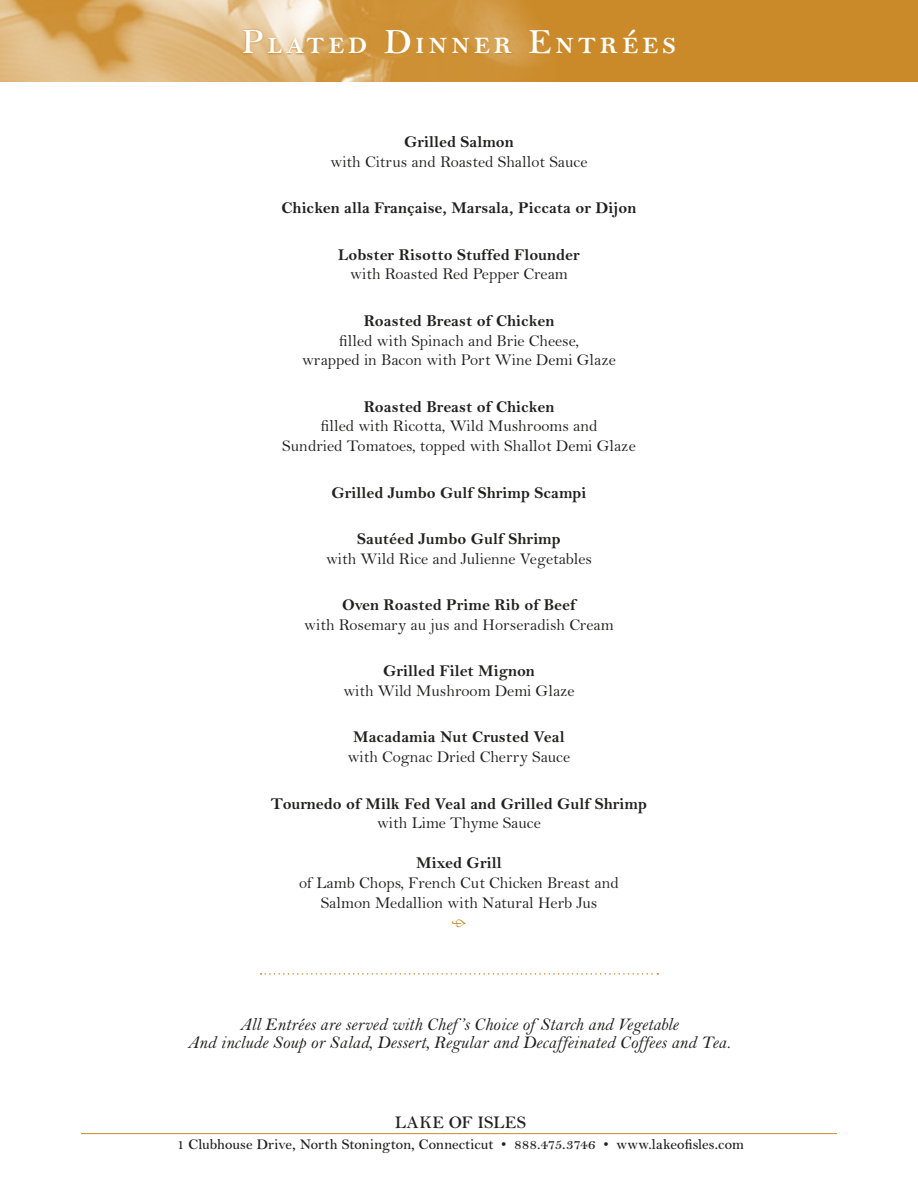
<style>
.page{position:relative;width:918px;height:1188px;background:#fff}
.page>*{position:absolute;margin:0;border:0;box-sizing:border-box;transform-origin:0 0}
.t1{font:36px "Bell MT Semi Bold SC";letter-spacing:.105em;color:#fff}
.t2{font:italic 18px "Bell";color:#212120}
.t3{font:600 18px "Bell";letter-spacing:.01em;color:#212120}
.t4{font:16.5px/19.8px "Bell";color:#212120;text-align:center}
.t5{font:700 16.5px "Bell";color:#212120}
.t6{font:600 15px "Bell";letter-spacing:-.005em;color:#212120}
</style>
<div class="page">
<img style="left:0;top:0;width:918px;height:81px">
<svg style="left:261px;top:973px;width:397px;height:2px"></svg>
<svg style="left:242px;top:29px;width:435px;height:27px;background:#d19844"></svg>
<hr style="left:81px;top:1133px;width:756px;height:1px;background:#cb8a29">
<p class="t1" style="left:242px;top:22px;width:436px">Plated Dinner Entrées</p>
<p class="t5" style="left:404px;top:133px;width:111px">Grilled Salmon</p>
<p class="t4" style="left:330px;top:152px;width:259px">with Citrus and Roasted Shallot Sauce</p>
<p class="t5" style="left:282px;top:199px;width:356px">Chicken alla Française, Marsala, Piccata or Dijon</p>
<p class="t5" style="left:338px;top:245px;width:243px">Lobster Risotto Stuffed Flounder</p>
<p class="t4" style="left:350px;top:264px;width:219px">with Roasted Red Pepper Cream</p>
<p class="t5" style="left:364px;top:311px;width:192px">Roasted Breast of Chicken</p>
<p class="t4" style="left:302px;top:331px;width:315px">filled with Spinach and Brie Cheese,<br>wrapped in Bacon with Port Wine Demi Glaze</p>
<p class="t5" style="left:364px;top:397px;width:192px">Roasted Breast of Chicken</p>
<p class="t4" style="left:282px;top:417px;width:355px">filled with Ricotta, Wild Mushrooms and<br>Sundried Tomatoes, topped with Shallot Demi Glaze</p>
<p class="t5" style="left:331px;top:483px;width:257px">Grilled Jumbo Gulf Shrimp Scampi</p>
<p class="t5" style="left:357px;top:529px;width:205px">Sautéed Jumbo Gulf Shrimp</p>
<p class="t4" style="left:326px;top:549px;width:267px">with Wild Rice and Julienne Vegetables</p>
<p class="t5" style="left:342px;top:596px;width:235px">Oven Roasted Prime Rib of Beef</p>
<p class="t4" style="left:304px;top:615px;width:311px">with Rosemary au jus and Horseradish Cream</p>
<p class="t5" style="left:383px;top:662px;width:153px">Grilled Filet Mignon</p>
<p class="t4" style="left:343px;top:681px;width:233px">with Wild Mushroom Demi Glaze</p>
<p class="t5" style="left:353px;top:728px;width:213px">Macadamia Nut Crusted Veal</p>
<p class="t4" style="left:348px;top:747px;width:224px">with Cognac Dried Cherry Sauce</p>
<p class="t5" style="left:271px;top:794px;width:378px">Tournedo of Milk Fed Veal and Grilled Gulf Shrimp</p>
<p class="t4" style="left:377px;top:813px;width:165px">with Lime Thyme Sauce</p>
<p class="t5" style="left:416px;top:853px;width:87px">Mixed Grill</p>
<p class="t4" style="left:299px;top:873px;width:321px">of Lamb Chops, French Cut Chicken Breast and</p>
<p class="t4" style="left:321px;top:893px;width:278px">Salmon Medallion with Natural Herb Jus</p>
<p class="t2" style="left:240px;top:1015px;width:440px">All Entrées are served with Chef ’s Choice of Starch and Vegetable</p>
<p class="t2" style="left:188px;top:1033px;width:544px">And include Soup or Salad, Dessert, Regular and Decaffeinated Coffees and Tea.</p>
<p class="t3" style="left:395px;top:1112px;width:133px">LAKE OF ISLES</p>
<p class="t6" style="left:177px;top:1136px;width:569px">1 Clubhouse Drive, North Stonington, Connecticut • 888.475.3746 • www.lakeofisles.com</p>
</div>
